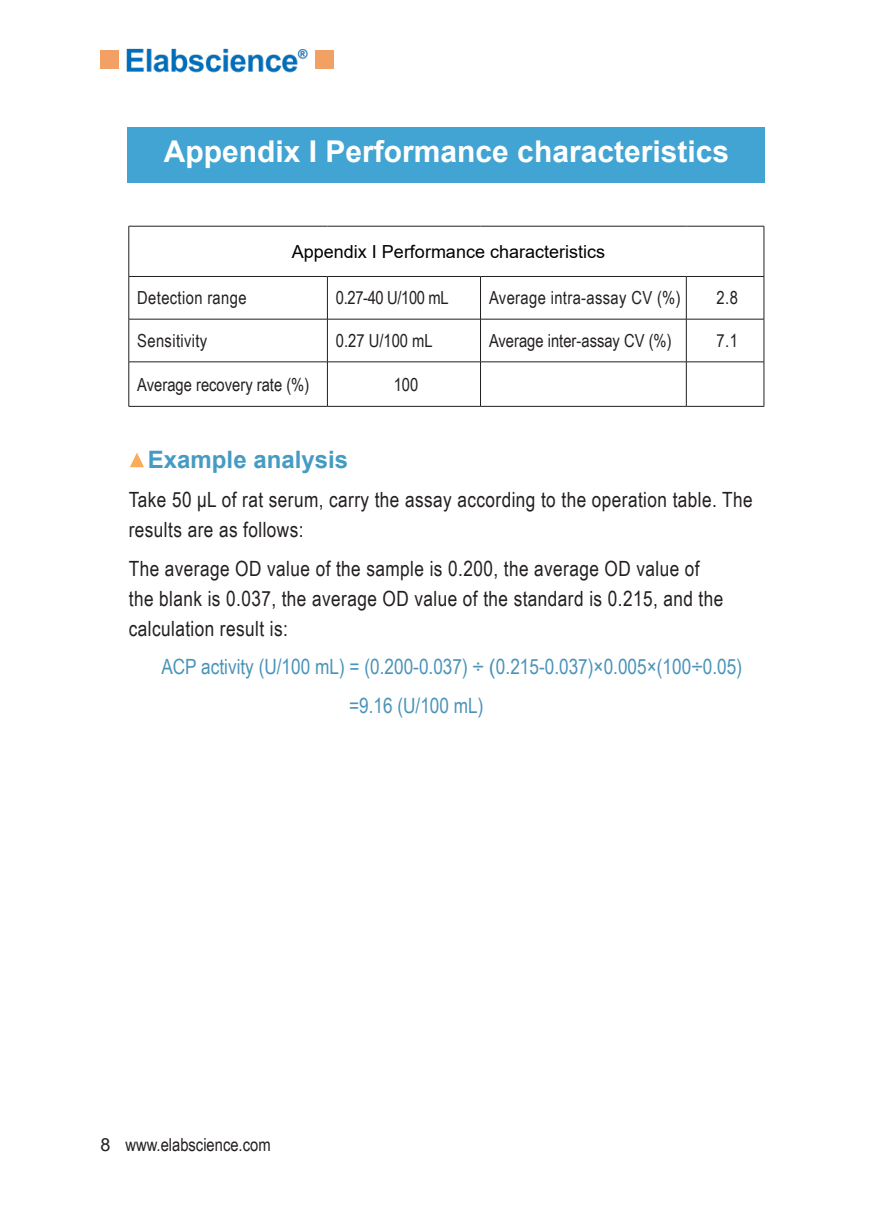
<style>
.page{position:relative;width:893px;height:1208px;background:#fff}
.page>*{position:absolute;margin:0;border:0;box-sizing:border-box;transform-origin:0 0}
.t1{font:700 30px "Arial";color:#fff}
.t2{font:700 24px "Arial";color:#469bc3}
.t3{font:21px/30px "Arial Narrow";letter-spacing:.02em;color:#231f20}
.t4{font:21px "Arial Narrow";color:#4a93b9}
.t5{font:18px "Arial Narrow";color:#231f20}
.t6{font:18px "Arial Narrow";letter-spacing:.02em;color:#231f20}
.t7{font:18px "Arial";color:#000}
.s1{font-family:"Arial"}
</style>
<div class="page">
<img style="left:126px;top:48px;width:182px;height:25px">
<div style="left:315px;top:51px;width:18px;height:18px;background:#f2a064"></div>
<div style="left:101px;top:51px;width:18px;height:18px;background:#f2a064"></div>
<div style="left:128px;top:127px;width:637px;height:56px;background:#41a4d2"></div>
<hr style="left:129px;top:319px;width:198px;height:1px;background:#231f20">
<hr style="left:327px;top:319px;width:153px;height:1px;background:#231f20">
<hr style="left:480px;top:319px;width:206px;height:1px;background:#231f20">
<hr style="left:686px;top:319px;width:78px;height:1px;background:#231f20">
<hr style="left:129px;top:361px;width:198px;height:1px;background:#231f20">
<hr style="left:327px;top:361px;width:153px;height:1px;background:#231f20">
<hr style="left:480px;top:361px;width:206px;height:1px;background:#231f20">
<hr style="left:686px;top:361px;width:78px;height:1px;background:#231f20">
<hr style="left:129px;top:406px;width:198px;height:1px;background:#231f20">
<hr style="left:327px;top:406px;width:153px;height:1px;background:#231f20">
<hr style="left:480px;top:406px;width:206px;height:1px;background:#231f20">
<hr style="left:686px;top:406px;width:78px;height:1px;background:#231f20">
<hr style="left:129px;top:226px;width:198px;height:1px;background:#231f20">
<hr style="left:128px;top:226px;width:1px;height:50px;background:#231f20">
<hr style="left:327px;top:226px;width:153px;height:1px;background:#231f20">
<hr style="left:480px;top:226px;width:206px;height:1px;background:#231f20">
<hr style="left:686px;top:226px;width:78px;height:1px;background:#231f20">
<hr style="left:129px;top:276px;width:198px;height:1px;background:#231f20">
<hr style="left:128px;top:277px;width:1px;height:42px;background:#231f20">
<hr style="left:128px;top:319px;width:1px;height:43px;background:#231f20">
<hr style="left:128px;top:362px;width:1px;height:44px;background:#231f20">
<hr style="left:763px;top:226px;width:1px;height:50px;background:#231f20">
<hr style="left:327px;top:276px;width:153px;height:1px;background:#231f20">
<hr style="left:327px;top:277px;width:1px;height:42px;background:#231f20">
<hr style="left:480px;top:276px;width:206px;height:1px;background:#231f20">
<hr style="left:480px;top:277px;width:1px;height:42px;background:#231f20">
<hr style="left:686px;top:276px;width:78px;height:1px;background:#231f20">
<hr style="left:686px;top:277px;width:1px;height:42px;background:#231f20">
<hr style="left:763px;top:277px;width:1px;height:42px;background:#231f20">
<hr style="left:327px;top:319px;width:1px;height:43px;background:#231f20">
<hr style="left:480px;top:319px;width:1px;height:43px;background:#231f20">
<hr style="left:686px;top:319px;width:1px;height:43px;background:#231f20">
<hr style="left:763px;top:319px;width:1px;height:43px;background:#231f20">
<hr style="left:327px;top:362px;width:1px;height:44px;background:#231f20">
<hr style="left:480px;top:362px;width:1px;height:44px;background:#231f20">
<hr style="left:686px;top:362px;width:1px;height:44px;background:#231f20">
<hr style="left:763px;top:362px;width:1px;height:44px;background:#231f20">
<svg style="left:130px;top:453px;width:14px;height:14px"></svg>
<p class="t1" style="left:164px;top:130px;width:567px">Appendix I Performance characteristics</p>
<p class="t7" style="left:292px;top:239px;width:315px">Appendix I Performance characteristics</p>
<p class="t6" style="left:137px;top:285px;width:111px">Detection range</p>
<p class="t5" style="left:336px;top:285px;width:114px">0.27-40 U/100 mL</p>
<p class="t6" style="left:489px;top:285px;width:193px">Average intra-assay CV (%)</p>
<p class="t5" style="left:717px;top:285px;width:23px">2.8</p>
<p class="t6" style="left:137px;top:327px;width:72px">Sensitivity</p>
<p class="t5" style="left:336px;top:327px;width:98px">0.27 U/100 mL</p>
<p class="t5" style="left:489px;top:327px;width:184px">Average inter-assay CV (%)</p>
<p class="t5" style="left:717px;top:327px;width:23px">7.1</p>
<p class="t5" style="left:137px;top:371px;width:174px">Average recovery rate (%)</p>
<p class="t5" style="left:394px;top:371px;width:26px">100</p>
<p class="t2" style="left:148px;top:443px;width:202px">Example analysis</p>
<p class="t3" style="left:129px;top:484px;width:625px">Take 50 μL of rat serum, carry the assay according to the operation table. The results are as follows:</p>
<p class="t3" style="left:129px;top:552px;width:596px">The average OD value of the sample is 0.200, the average OD value of the blank is 0.037, the average OD value of the standard is 0.215, and the calculation result is:</p>
<p class="t4" style="left:161px;top:651px;width:582px">ACP activity (U/100 mL) = (0.200-0.037) ÷ <span class="s1">(</span>0.215-0.037)×0.005×(100÷0.05)</p>
<p class="t4" style="left:349px;top:690px;width:136px">=9.16 (U/100 mL)</p>
<p class="t5" style="left:101px;top:1131px;width:172px"><span class="s1">8</span> www.elabscience.com</p>
</div>
